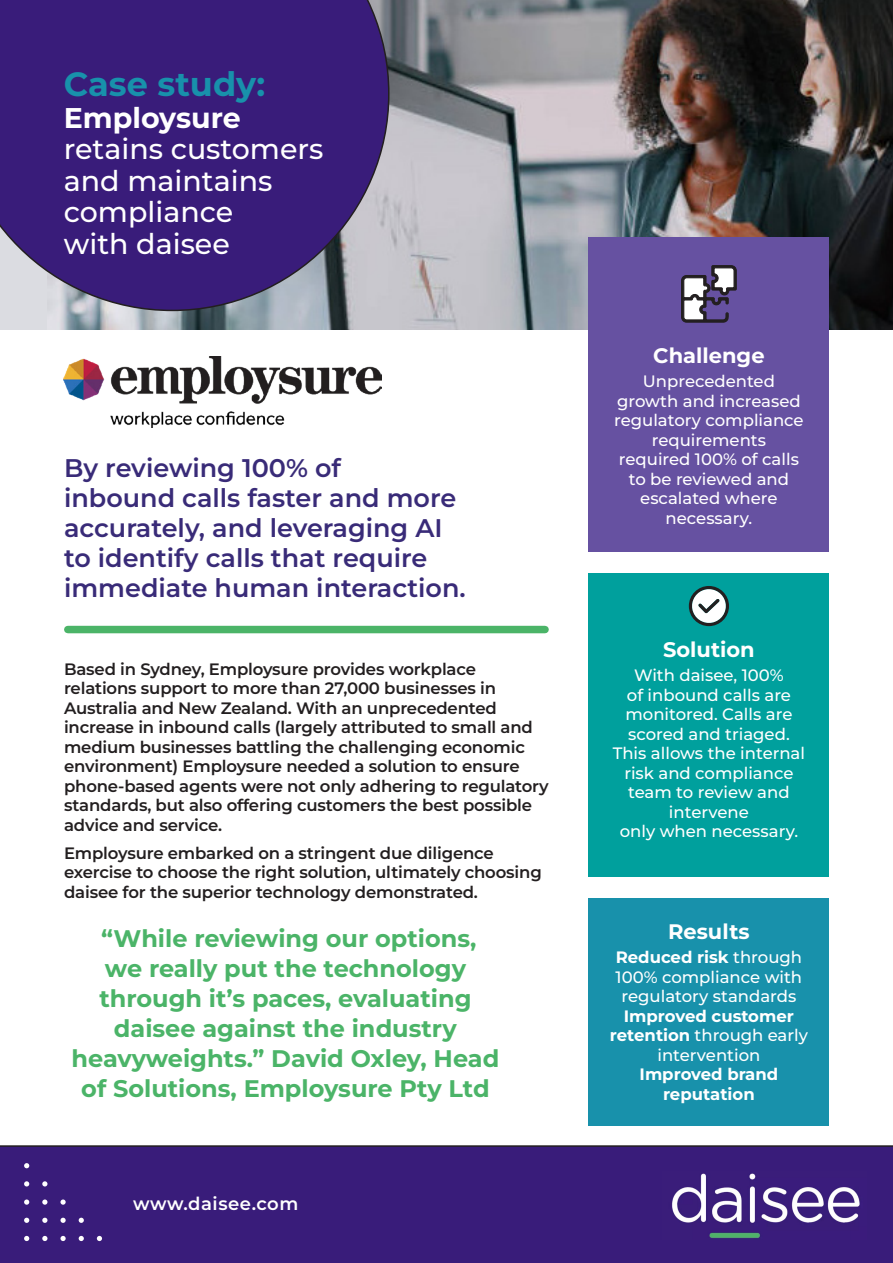
<style>
.page{position:relative;width:893px;height:1263px;background:#fff}
.page>*{position:absolute;margin:0;border:0;box-sizing:border-box;transform-origin:0 0}
.t1{font:700 33.6px "Montserrat";color:#1891ab}
.t2{font:500 28.5px/31.5px "Montserrat";color:#fff}
.t3{font:600 25.5px/30px "Montserrat";color:#392b78}
.t4{font:700 24px/30px "Montserrat";color:#4bb468;text-align:center}
.t5{font:700 21px "Montserrat";color:#fff}
.t6{font:600 18px "Montserrat";letter-spacing:.03em;color:#fff}
.t7{font:600 16.5px/19.5px "Montserrat";letter-spacing:-.01em;color:#231f20}
.t8{font:500 16.5px/19.5px "Montserrat";color:#fff;text-align:center}
.t9{font:700 16.5px/19.5px "Montserrat";color:#fff;text-align:center}
.s1{font-weight:700}
.s2{font-weight:500}
</style>
<div class="page">
<div style="left:0;top:1145px;width:893px;height:118px;background:#391c7a"></div>
<img style="left:662px;top:1171px;width:205px;height:69px">
<div style="left:68px;top:626px;width:477px;height:7px;background:#4bb468"></div>
<img style="left:47px;top:0;width:846px;height:330px">
<svg style="left:0;top:0;width:389px;height:311px"></svg>
<svg style="left:24px;top:1163px;width:78px;height:78px"></svg>
<img style="left:64px;top:357px;width:317px;height:70px">
<div style="left:589px;top:574px;width:240px;height:303px;background:#00a09d"></div>
<svg style="left:689px;top:586px;width:40px;height:40px"></svg>
<div style="left:589px;top:238px;width:240px;height:314px;background:#6651a1"></div>
<svg style="left:681px;top:265px;width:56px;height:58px"></svg>
<div style="left:589px;top:898px;width:240px;height:227px;background:#1891ab"></div>
<p class="t1" style="left:64px;top:62px;width:203px">Case study:</p>
<p class="t2" style="left:64px;top:101px;width:261px"><span class="s1">Employsure </span>retains customers</p>
<p class="t2" style="left:64px;top:164px;width:210px">and maintains compliance</p>
<p class="t2" style="left:64px;top:227px;width:168px">with daisee</p>
<p class="t3" style="left:64px;top:452px;width:403px">By reviewing 100% of<br>inbound calls faster and more accurately, and leveraging AI to identify calls that require immediate human interaction.</p>
<p class="t7" style="left:64px;top:659px;width:486px">Based in Sydney, Employsure provides workplace relations support to more than 27,000 businesses in Australia and New Zealand. With an unprecedented increase in inbound calls (largely attributed to small and medium businesses battling the challenging economic environment) Employsure needed a solution to ensure phone-based agents were not only adhering to regulatory standards, but also offering customers the best possible advice and service.</p>
<p class="t7" style="left:64px;top:843px;width:479px">Employsure embarked on a stringent due diligence exercise to choose the right solution, ultimately choosing daisee for the superior technology demonstrated.</p>
<p class="t5" style="left:653px;top:342px;width:113px">Challenge</p>
<p class="t8" style="left:614px;top:371px;width:191px">Unprecedented growth and increased regulatory compliance requirements</p>
<p class="t8" style="left:619px;top:449px;width:182px">required 100% of calls to be reviewed and escalated where</p>
<p class="t8" style="left:666px;top:507px;width:88px">necessary.</p>
<p class="t5" style="left:663px;top:636px;width:93px">Solution</p>
<p class="t8" style="left:625px;top:665px;width:168px">With daisee, 100% of inbound calls are monitored. Calls are</p>
<p class="t8" style="left:613px;top:723px;width:194px">scored and triaged.<br>This allows the internal risk and compliance team to review and intervene</p>
<p class="t8" style="left:620px;top:821px;width:180px">only when necessary.</p>
<p class="t4" style="left:72px;top:923px;width:429px">“While reviewing our options,<br>we really put the technology through it’s paces, evaluating daisee against the industry heavyweights.” David Oxley, Head of Solutions, Employsure Pty Ltd</p>
<p class="t5" style="left:668px;top:918px;width:83px">Results</p>
<p class="t8" style="left:616px;top:947px;width:188px;text-align:left"><span class="s1">Reduced risk</span> through<br>100% compliance with</p>
<p class="t8" style="left:621px;top:986px;width:176px">regulatory standards</p>
<p class="t9" style="left:610px;top:1006px;width:200px">Improved customer retention <span class="s2">through early</span></p>
<p class="t8" style="left:657px;top:1045px;width:104px">intervention</p>
<p class="t9" style="left:640px;top:1064px;width:140px">Improved brand reputation</p>
<p class="t6" style="left:133px;top:1191px;width:167px">www.daisee.com</p>
</div>
